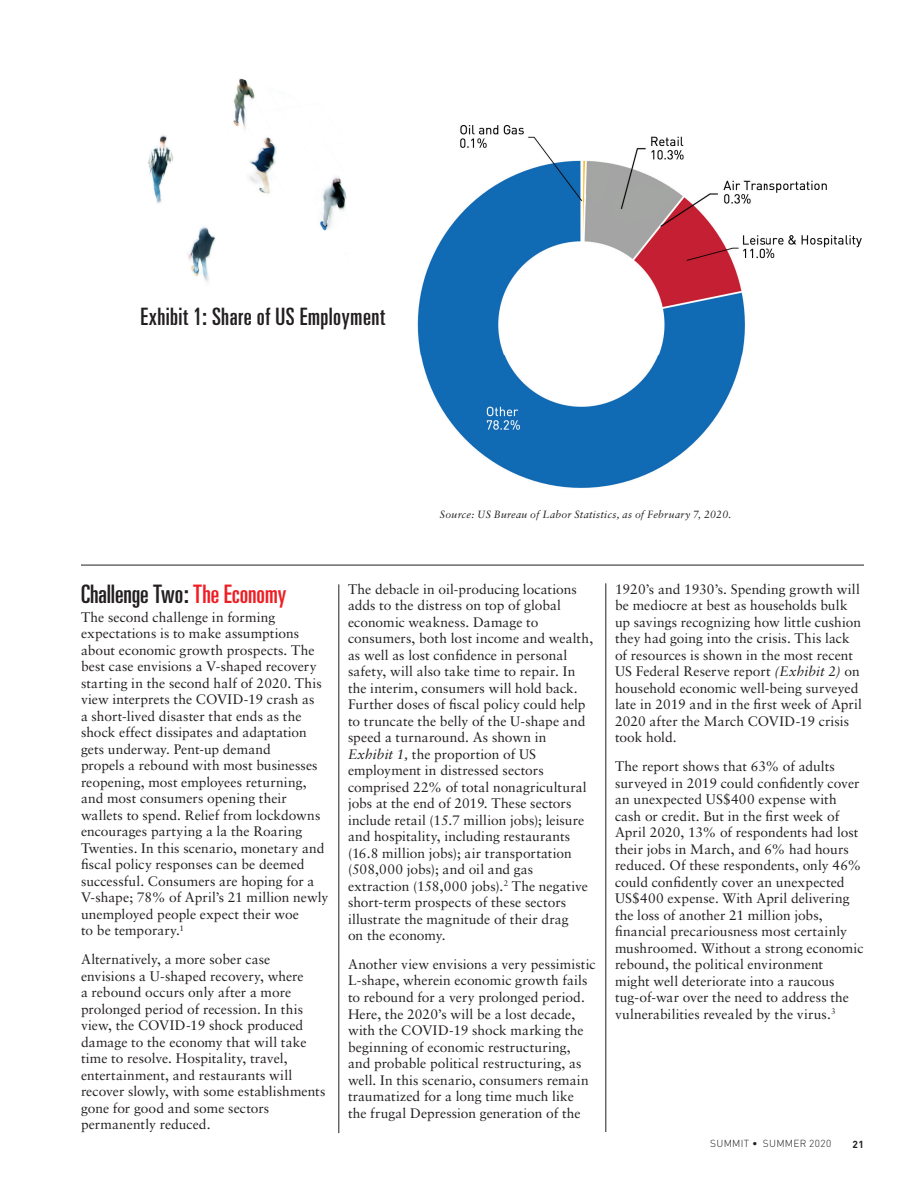
<style>
.page{position:relative;width:918px;height:1188px;background:#fff}
.page>*{position:absolute;margin:0;border:0;box-sizing:border-box;transform-origin:0 0}
.t1{font:ultra-condensed 25.5px "Univers";letter-spacing:-.005em;color:#231f20}
.t2{font:ultra-condensed 24px "Univers";letter-spacing:.015em;color:#231f20}
.t3{font:13.8px/16.5px "Sabon";letter-spacing:.005em;color:#231f20}
.t4{font:italic 10.5px "Sabon";letter-spacing:.025em;color:#231f20}
.t5{font:300 10.2px "DIN";letter-spacing:.035em;color:#231f20}
.t6{font:700 10.2px "DIN";color:#231f20}
.s1{color:#ee1d23}
.s2{font-style:italic}
</style>
<div class="page">
<img style="left:417px;top:125px;width:445px;height:363px">
<img style="left:148px;top:78px;width:199px;height:204px">
<hr style="left:81px;top:565px;width:783px;height:1px;background:#231f20">
<hr style="left:339px;top:584px;width:1px;height:549px;background:#231f20">
<hr style="left:606px;top:583px;width:1px;height:549px;background:#231f20">
<h2 class="t2" style="left:140px;top:302px;width:246px">Exhibit 1: Share of US Employment</h2>
<p class="t4" style="left:440px;top:508px;width:293px">Source: US Bureau of Labor Statistics, as of February 7, 2020.</p>
<h1 class="t1" style="left:81px;top:580px;width:207px">Challenge Two: <span class="s1">The Economy</span></h1>
<p class="t3" style="left:81px;top:609px;width:249px">The second challenge in forming expectations is to make assumptions about economic growth prospects. The best case envisions a V-shaped recovery starting in the second half of 2020. This view interprets the COVID-19 crash as<br>a short-lived disaster that ends as the shock effect dissipates and adaptation gets underway. Pent-up demand<br>propels a rebound with most businesses reopening, most employees returning, and most consumers opening their wallets to spend. Relief from lockdowns encourages partying a la the Roaring Twenties. In this scenario, monetary and fiscal policy responses can be deemed successful. Consumers are hoping for a V-shape; 78% of April’s 21 million newly unemployed people expect their woe<br>to be temporary.<sup>1</sup></p>
<p class="t3" style="left:81px;top:951px;width:246px">Alternatively, a more sober case envisions a U-shaped recovery, where<br>a rebound occurs only after a more prolonged period of recession. In this view, the COVID-19 shock produced damage to the economy that will take time to resolve. Hospitality, travel, entertainment, and restaurants will recover slowly, with some establishments gone for good and some sectors permanently reduced.</p>
<p class="t3" style="left:348px;top:580px;width:247px">The debacle in oil-producing locations adds to the distress on top of global economic weakness. Damage to consumers, both lost income and wealth, as well as lost confidence in personal safety, will also take time to repair. In the interim, consumers will hold back.<br>Further doses of fiscal policy could help to truncate the belly of the U-shape and speed a turnaround. As shown in <span class="s2">Exhibit 1,</span> the proportion of US employment in distressed sectors comprised 22% of total nonagricultural jobs at the end of 2019. These sectors include retail (15.7 million jobs); leisure and hospitality, including restaurants (16.8 million jobs); air transportation (508,000 jobs); and oil and gas extraction (158,000 jobs).<sup>2</sup> The negative short-term prospects of these sectors illustrate the magnitude of their drag<br>on the economy.</p>
<p class="t3" style="left:348px;top:956px;width:249px">Another view envisions a very pessimistic L-shape, wherein economic growth fails to rebound for a very prolonged period.<br>Here, the 2020’s will be a lost decade, with the COVID-19 shock marking the beginning of economic restructuring, and probable political restructuring, as well. In this scenario, consumers remain traumatized for a long time much like the frugal Depression generation of the</p>
<p class="t3" style="left:615px;top:580px;width:248px">1920’s and 1930’s. Spending growth will be mediocre at best as households bulk up savings recognizing how little cushion they had going into the crisis. This lack of resources is shown in the most recent US Federal Reserve report <span class="s2">(Exhibit 2)</span> on household economic well-being surveyed late in 2019 and in the first week of April 2020 after the March COVID-19 crisis took hold.</p>
<p class="t3" style="left:615px;top:758px;width:250px">The report shows that 63% of adults surveyed in 2019 could confidently cover an unexpected US$400 expense with cash or credit. But in the first week of April 2020, 13% of respondents had lost their jobs in March, and 6% had hours reduced. Of these respondents, only 46% could confidently cover an unexpected US$400 expense. With April delivering the loss of another 21 million jobs, financial precariousness most certainly mushroomed. Without a strong economic rebound, the political environment<br>might well deteriorate into a raucous tug-of-war over the need to address the vulnerabilities revealed by the virus.<sup>3</sup></p>
<p class="t5" style="left:710px;top:1138px;width:123px">SUMMIT • SUMMER 2020</p>
<p class="t6" style="left:852px;top:1137px;width:13px">21</p>
</div>
